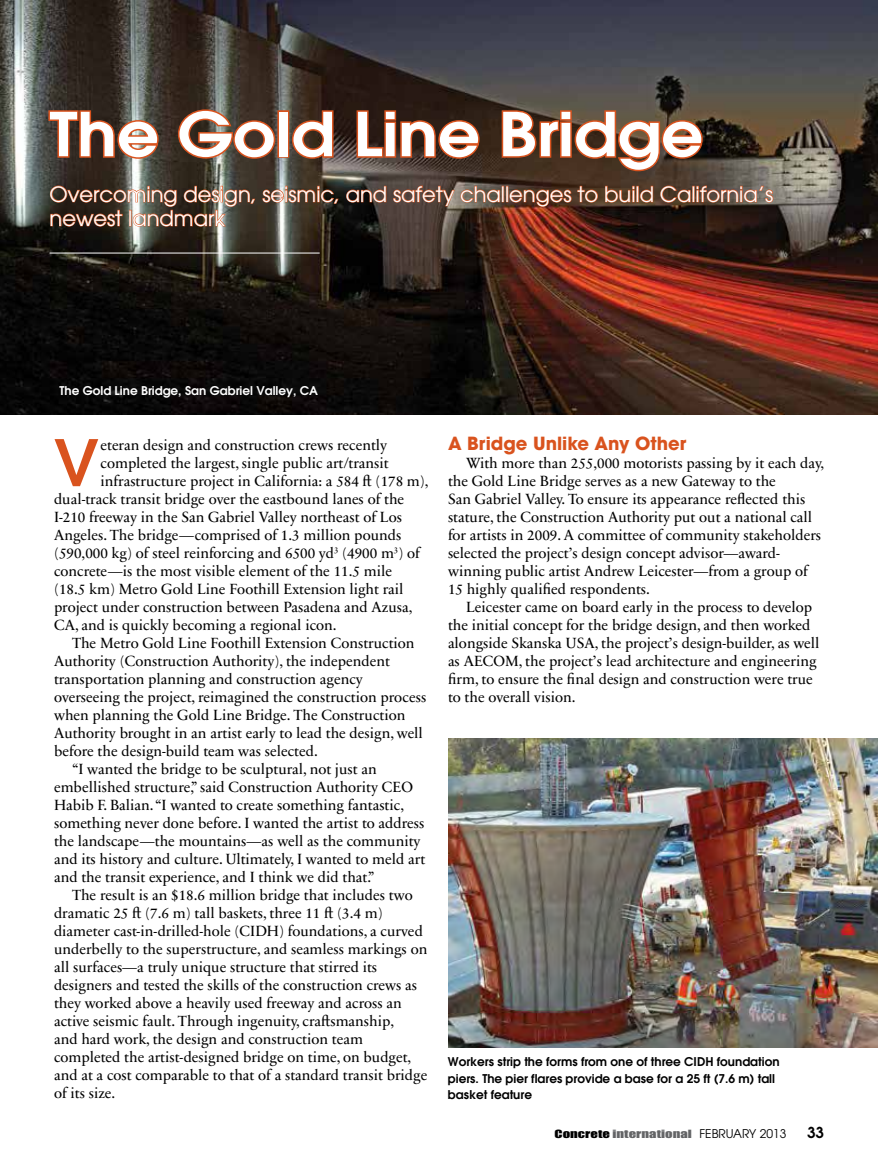
<style>
.page{position:relative;width:878px;height:1175px;background:#fff}
.page>*{position:absolute;margin:0;border:0;box-sizing:border-box;transform-origin:0 0}
.t1{font:600 63.6px "Avant Garde";color:#d9531e}
.t2{font:600 60px "Avant Garde";color:#fff;scale:1.1 1}
.t3{font:21px/24px "Avant Garde";color:#fff}
.t4{font:700 18px "Avant Garde";color:#d9531e}
.t5{font:15px/18px "Sabon Next LT Pro";color:#000}
.t6{font:600 15px "Avant Garde";color:#000}
.t7{font:600 12px/16.5px "Avant Garde";color:#000}
.t8{font:600 12px "Avant Garde";color:#fff}
.t9{font:10.5px "Impact MT Std";color:#636466;scale:1.4 1}
.s1{color:#000}
.s2{font-family:"Avant Garde";font-size:12px;color:#000}
</style>
<div class="page">
<img style="left:0;top:0;width:878px;height:414px">
<hr style="left:50px;top:253px;width:270px;height:1px;background:#fff">
<svg style="left:47px;top:109px;width:113px;height:51px;background:#724833"></svg>
<svg style="left:176px;top:108px;width:101px;height:52px;background:#6f452f"></svg>
<div style="left:277px;top:110px;width:12px;height:48px;border:3px solid #d9531e"></div>
<svg style="left:290px;top:109px;width:45px;height:51px;background:#6c3b25"></svg>
<svg style="left:355px;top:109px;width:126px;height:51px;background:#63301b"></svg>
<svg style="left:500px;top:108px;width:204px;height:65px;background:#6f4026"></svg>
<svg style="left:262px;top:186px;width:77px;height:18px"></svg>
<svg style="left:346px;top:185px;width:40px;height:18px"></svg>
<svg style="left:393px;top:185px;width:205px;height:22px;background:#784a34"></svg>
<svg style="left:605px;top:185px;width:48px;height:18px"></svg>
<svg style="left:660px;top:185px;width:113px;height:18px;background:#825139"></svg>
<svg style="left:50px;top:185px;width:206px;height:44px;background:#674633"></svg>
<img style="left:448px;top:738px;width:430px;height:309px">
<h2 class="t2" style="left:50px;top:95px;width:596px">The Gold Line Bridge</h2>
<h3 class="t3" style="left:50px;top:182px;width:725px">Overcoming design, seismic, and safety challenges to build California’s newest landmark</h3>
<p class="t8" style="left:59px;top:383px;width:260px">The Gold Line Bridge, San Gabriel Valley, CA</p>
<h1 class="t1" style="left:54px;top:421px;width:46px">V</h1>
<p class="t5" style="left:100px;top:435px;width:288px">eteran design and construction crews recently</p>
<p class="t5" style="left:100px;top:453px;width:289px">completed the largest, single public art/transit</p>
<p class="t5" style="left:100px;top:471px;width:330px">infrastructure project in California: a 584 ft (178 m),</p>
<p class="t5" style="left:54px;top:489px;width:352px">dual-track transit bridge over the eastbound lanes of the</p>
<p class="t5" style="left:54px;top:507px;width:349px">I-210 freeway in the San Gabriel Valley northeast of Los</p>
<p class="t5" style="left:54px;top:525px;width:349px">Angeles. The bridge—comprised of 1.3 million pounds</p>
<p class="t5" style="left:54px;top:543px;width:367px">(590,000 kg) of steel reinforcing and 6500 yd<sup>3</sup> (4900 m<sup>3</sup>) of</p>
<p class="t5" style="left:54px;top:561px;width:339px">concrete—is the most visible element of the 11.5 mile</p>
<p class="t5" style="left:54px;top:579px;width:351px">(18.5 km) Metro Gold Line Foothill Extension light rail</p>
<p class="t5" style="left:54px;top:597px;width:360px">project under construction between Pasadena and Azusa,</p>
<p class="t5" style="left:54px;top:615px;width:284px">CA, and is quickly becoming a regional icon.</p>
<p class="t5" style="left:72px;top:633px;width:344px">The Metro Gold Line Foothill Extension Construction</p>
<p class="t5" style="left:54px;top:651px;width:337px">Authority (Construction Authority), the independent</p>
<p class="t5" style="left:54px;top:669px;width:310px">transportation planning and construction agency</p>
<p class="t5" style="left:54px;top:687px;width:374px">overseeing the project, reimagined the construction process</p>
<p class="t5" style="left:54px;top:705px;width:353px">when planning the Gold Line Bridge. The Construction</p>
<p class="t5" style="left:54px;top:723px;width:370px">Authority brought in an artist early to lead the design, well</p>
<p class="t5" style="left:54px;top:741px;width:265px">before the design-build team was selected.</p>
<p class="t5" style="left:72px;top:759px;width:306px">“I wanted the bridge to be sculptural, not just an</p>
<p class="t5" style="left:54px;top:777px;width:360px">embellished structure,” said Construction Authority CEO</p>
<p class="t5" style="left:54px;top:795px;width:351px">Habib F. Balian. “I wanted to create something fantastic,</p>
<p class="t5" style="left:54px;top:813px;width:372px">something never done before. I wanted the artist to address</p>
<p class="t5" style="left:54px;top:831px;width:368px">the landscape—the mountains—as well as the community</p>
<p class="t5" style="left:54px;top:849px;width:373px">and its history and culture. Ultimately, I wanted to meld art</p>
<p class="t5" style="left:54px;top:867px;width:322px">and the transit experience, and I think we did that.”</p>
<p class="t5" style="left:72px;top:885px;width:342px">The result is an $18.6 million bridge that includes two</p>
<p class="t5" style="left:54px;top:903px;width:330px">dramatic 25 ft (7.6 m) tall baskets, three 11 ft (3.4 m)</p>
<p class="t5" style="left:54px;top:921px;width:370px">diameter cast-in-drilled-hole (CIDH) foundations, a curved</p>
<p class="t5" style="left:54px;top:939px;width:375px">underbelly to the superstructure, and seamless markings on</p>
<p class="t5" style="left:54px;top:957px;width:325px">all surfaces—a truly unique structure that stirred its</p>
<p class="t5" style="left:54px;top:975px;width:365px">designers and tested the skills of the construction crews as</p>
<p class="t5" style="left:54px;top:993px;width:349px">they worked above a heavily used freeway and across an</p>
<p class="t5" style="left:54px;top:1011px;width:341px">active seismic fault. Through ingenuity, craftsmanship,</p>
<p class="t5" style="left:54px;top:1029px;width:310px">and hard work, the design and construction team</p>
<p class="t5" style="left:54px;top:1047px;width:359px">completed the artist-designed bridge on time, on budget,</p>
<p class="t5" style="left:54px;top:1065px;width:375px">and at a cost comparable to that of a standard transit bridge</p>
<p class="t5" style="left:54px;top:1083px;width:63px">of its size.</p>
<p class="t4" style="left:448px;top:432px;width:240px">A Bridge Unlike Any Other</p>
<p class="t5" style="left:448px;top:453px;width:378px;text-indent:18px">With more than 255,000 motorists passing by it each day, the Gold Line Bridge serves as a new Gateway to the<br>San Gabriel Valley. To ensure its appearance reflected this stature, the Construction Authority put out a national call for artists in 2009. A committee of community stakeholders selected the project’s design concept advisor—award&shy;winning public artist Andrew Leicester—from a group of 15 highly qualified respondents.</p>
<p class="t5" style="left:448px;top:597px;width:373px;text-indent:18px">Leicester came on board early in the process to develop the initial concept for the bridge design, and then worked alongside Skanska USA, the project’s design-builder, as well as AECOM, the project’s lead architecture and engineering firm, to ensure the final design and construction were true to the overall vision.</p>
<p class="t7" style="left:448px;top:1053px;width:333px">Workers strip the forms from one of three CIDH foundation piers. The pier flares provide a base for a 25 ft (7.6 m) tall basket feature</p>
<p class="t9" style="left:554px;top:1126px;width:167px"><span class="s1">Concrete</span> international <span class="s2">February 2013</span></p>
<p class="t6" style="left:807px;top:1122px;width:18px">33</p>
</div>
